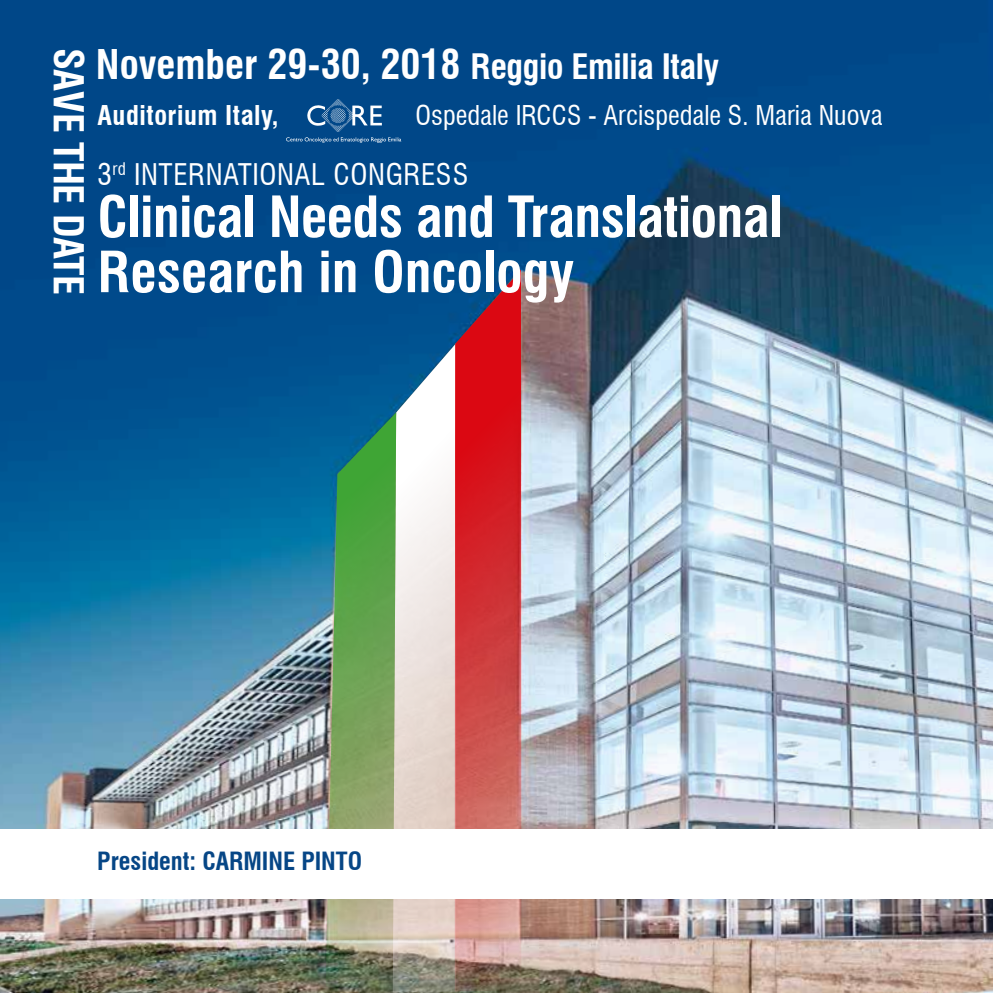
<style>
.page{position:relative;width:993px;height:993px;background:#fff}
.page>*{position:absolute;margin:0;border:0;box-sizing:border-box;transform-origin:0 0}
.t1{font:700 condensed 55.12px/55.1px "Swiss 721 BT";letter-spacing:-.01em;color:#fff}
.t2{font:700 condensed 40.25px "Swiss 721 BT";letter-spacing:-.01em;color:#fff}
.t3{font:700 condensed 39.9px "Swiss 721 BT";color:#fff}
.t4{font:condensed 29.05px "Swiss 721 BT";letter-spacing:.02em;color:#fff}
.t5{font:condensed 26.6px "Swiss 721 BT";color:#fff}
.t6{font:700 condensed 26.6px "Swiss 721 BT";letter-spacing:.02em;color:#fff}
.t7{font:700 condensed 24.5px "Swiss 721 BT";color:#064686}
.s1{font-size:34.3px}
</style>
<div class="page">
<img style="left:0;top:0;width:992px;height:992px">
<svg style="left:392px;top:339px;width:58px;height:653px"></svg>
<svg style="left:450px;top:264px;width:75px;height:728px;background:#c24e54"></svg>
<img style="left:325px;top:411px;width:71px;height:581px">
<div style="left:0;top:828px;width:992px;height:70px;background:#fff"></div>
<svg style="left:286px;top:99px;width:115px;height:44px;background:#215f97"></svg>
<p class="t2" style="left:93px;top:48px;width:249px;rotate:90deg">SAVE THE DATE</p>
<p class="t3" style="left:96px;top:41px;width:624px">November 29-30, 2018 <span class="s1">Reggio Emilia Italy</span></p>
<p class="t6" style="left:97px;top:100px;width:182px">Auditorium Italy,</p>
<p class="t5" style="left:415px;top:100px;width:468px">Ospedale IRCCS - Arcispedale S. Maria Nuova</p>
<p class="t4" style="left:97px;top:157px;width:170px">3<sup>rd</sup> Internationa</p>
<p class="t4" style="left:311px;top:157px;width:141px">l Congress</p>
<p class="t1" style="left:97px;top:189px;width:686px">Clinical Needs and Translational<br>Research in Oncology</p>
<p class="t7" style="left:97px;top:845px;width:230px">President: Carmine Pinto</p>
</div>
